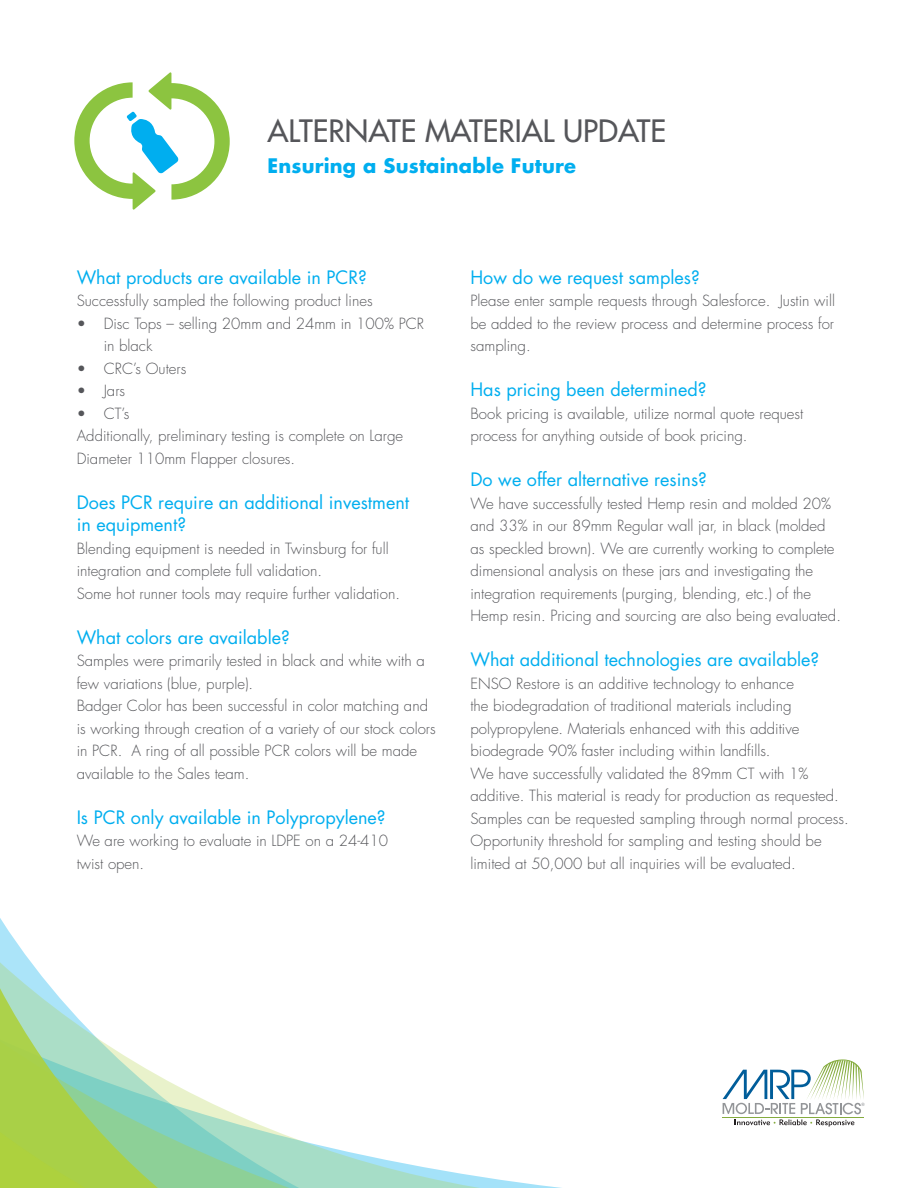
<style>
.page{position:relative;width:918px;height:1188px;background:#fff}
.page>*{position:absolute;margin:0;border:0;box-sizing:border-box;transform-origin:0 0}
.Page_Head{font:500 30px "Futura Std";color:#55565a}
.Page_Subhead{font:700 19.5px "Futura Std";letter-spacing:.01em;color:#00aeef}
.Subheads{font:18px "Futura Std";color:#00aeef}
.Subheads-2{font:300 15px/22.5px "Futura Std";color:#55565a}
</style>
<div class="page">
<svg style="left:181px;top:1088px;width:381px;height:100px"></svg>
<svg style="left:0;top:918px;width:181px;height:270px"></svg>
<svg style="left:723px;top:1059px;width:142px;height:68px"></svg>
<svg style="left:74px;top:72px;width:156px;height:138px"></svg>
<p class="Page_Head" style="left:268px;top:113px;width:400px">ALTERNATE MATERIAL UPDATE</p>
<p class="Page_Subhead" style="left:268px;top:153px;width:310px">Ensuring a Sustainable Future</p>
<p class="Subheads" style="left:77px;top:265px;width:292px">What products are available in PCR?</p>
<p class="Subheads-2" style="left:77px;top:290px;width:298px">Successfully sampled the following product lines</p>
<p class="Subheads-2" style="left:104px;top:312px;width:322px;text-indent:-27px">• Disc Tops – selling 20mm and 24mm in 100% PCR in black</p>
<p class="Subheads-2" style="left:77px;top:357px;width:111px">• CRC’s Outers</p>
<p class="Subheads-2" style="left:77px;top:380px;width:50px">• Jars</p>
<p class="Subheads-2" style="left:77px;top:402px;width:54px">• CT’s</p>
<p class="Subheads-2" style="left:77px;top:425px;width:328px">Additionally, preliminary testing is complete on Large<br>Diameter 110mm Flapper closures.</p>
<p class="Subheads" style="left:77px;top:490px;width:334px">Does PCR require an additional investment</p>
<p class="Subheads" style="left:77px;top:513px;width:111px">in equipment?</p>
<p class="Subheads-2" style="left:77px;top:537px;width:314px">Blending equipment is needed in Twinsburg for full integration and complete full validation.</p>
<p class="Subheads-2" style="left:77px;top:582px;width:325px">Some hot runner tools may require further validation.</p>
<p class="Subheads" style="left:77px;top:625px;width:215px">What colors are available?</p>
<p class="Subheads-2" style="left:77px;top:650px;width:350px">Samples were primarily tested in black and white with a few variations (blue, purple).</p>
<p class="Subheads-2" style="left:77px;top:695px;width:361px">Badger Color has been successful in color matching and is working through creation of a variety of our stock colors in PCR. A ring of all possible PCR colors will be made available to the Sales team.</p>
<p class="Subheads" style="left:77px;top:805px;width:311px">Is PCR only available in Polypropylene?</p>
<p class="Subheads-2" style="left:77px;top:830px;width:313px">We are working to evaluate in LDPE on a 24-410</p>
<p class="Subheads-2" style="left:77px;top:852px;width:69px">twist open.</p>
<p class="Subheads" style="left:470px;top:265px;width:231px">How do we request samples?</p>
<p class="Subheads-2" style="left:470px;top:290px;width:366px;text-align:justify">Please enter sample requests through Salesforce. Justin will be added to the review process and determine process for sampling.</p>
<p class="Subheads" style="left:470px;top:378px;width:238px">Has pricing been determined?</p>
<p class="Subheads-2" style="left:470px;top:402px;width:334px">Book pricing is available, utilize normal quote request process for anything outside of book pricing.</p>
<p class="Subheads" style="left:470px;top:468px;width:238px">Do we offer alternative resins?</p>
<p class="Subheads-2" style="left:470px;top:492px;width:372px">We have successfully tested Hemp resin and molded 20% and 33% in our 89mm Regular wall jar, in black (molded as speckled brown). We are currently working to complete dimensional analysis on these jars and investigating the integration requirements (purging, blending, etc.) of the Hemp resin. Pricing and sourcing are also being evaluated.</p>
<p class="Subheads" style="left:470px;top:648px;width:350px">What additional technologies are available?</p>
<p class="Subheads-2" style="left:470px;top:672px;width:331px">ENSO Restore is an additive technology to enhance the biodegradation of traditional materials including polypropylene. Materials enhanced with this additive biodegrade 90% faster including within landfills.</p>
<p class="Subheads-2" style="left:470px;top:762px;width:380px">We have successfully validated the 89mm CT with 1% additive. This material is ready for production as requested.<br>Samples can be requested sampling through normal process.</p>
<p class="Subheads-2" style="left:470px;top:830px;width:353px">Opportunity threshold for sampling and testing should be limited at 50,000 but all inquiries will be evaluated.</p>
</div>
